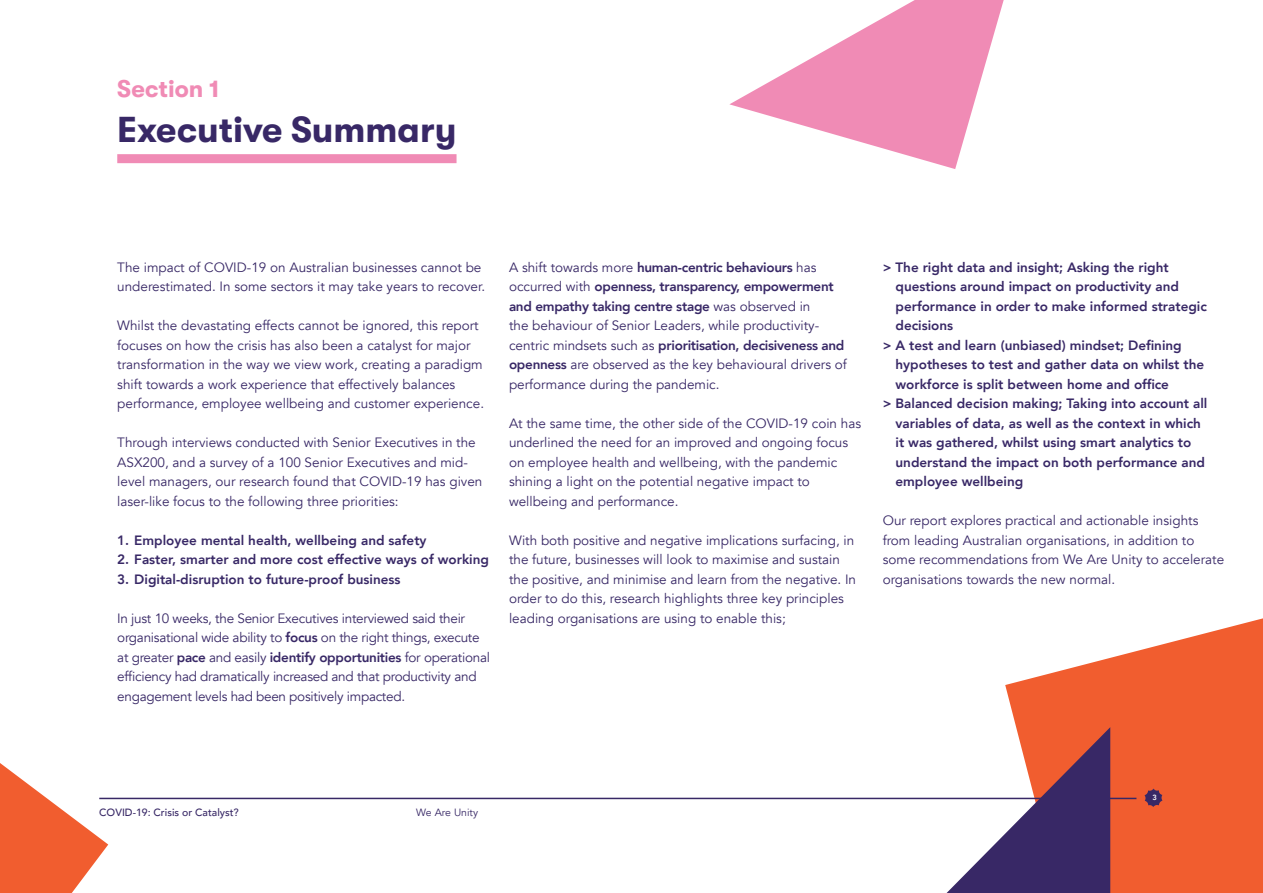
<style>
.page{position:relative;width:1263px;height:893px;background:#fff}
.page>*{position:absolute;margin:0;border:0;box-sizing:border-box;transform-origin:0 0}
.t1{font:700 36px "GT Walsheim";color:#382866}
.t2{font:700 24px "GT Walsheim";color:#f08bb5}
.t3{font:13.5px/19.5px "Avenir";color:#382866}
.t4{font:800 13.5px "Avenir";color:#382866}
.t5{font:13.5px/19.5px "Avenir";letter-spacing:-.02em;color:#382866}
.t6{font:500 10.5px "Avenir";color:#382866}
.t7{font:10.5px "Avenir";color:#382866}
.t8{font:800 7.5px "Avenir";color:#fff}
.s1{font-weight:800}
</style>
<div class="page">
<svg style="left:1005px;top:618px;width:258px;height:275px;fill:#f15d2f"></svg>
<svg style="left:947px;top:727px;width:163px;height:166px"></svg>
<svg style="left:1144px;top:788px;width:18px;height:19px"></svg>
<hr style="left:99px;top:798px;width:1037px;height:1px;background:#382866">
<div style="left:117px;top:154px;width:339px;height:9px;background:#f08bb5"></div>
<svg style="left:0;top:763px;width:108px;height:130px"></svg>
<svg style="left:729px;top:0;width:275px;height:169px;fill:#f08bb5"></svg>
<h2 class="t2" style="left:117px;top:75px;width:104px">Section 1</h2>
<h1 class="t1" style="left:117px;top:110px;width:341px">Executive Summary</h1>
<p class="t3" style="left:117px;top:258px;width:369px">The impact of COVID-19 on Australian businesses cannot be underestimated. In some sectors it may take years to recover.</p>
<p class="t3" style="left:117px;top:316px;width:368px">Whilst the devastating effects cannot be ignored, this report focuses on how the crisis has also been a catalyst for major transformation in the way we view work, creating a paradigm shift towards a work experience that effectively balances performance, employee wellbeing and customer experience.</p>
<p class="t3" style="left:117px;top:433px;width:367px">Through interviews conducted with Senior Executives in the ASX200, and a survey of a 100 Senior Executives and mid&shy;level managers, our research found that COVID-19 has given laser-like focus to the following three priorities:</p>
<p class="t4" style="left:117px;top:530px;width:311px">1. Employee mental health, wellbeing and safety</p>
<p class="t4" style="left:117px;top:549px;width:373px">2. Faster, smarter and more cost effective ways of working</p>
<p class="t4" style="left:117px;top:569px;width:285px">3. Digital-disruption to future-proof business</p>
<p class="t5" style="left:117px;top:609px;width:374px">In just 10 weeks, the Senior Executives interviewed said their organisational wide ability to <span class="s1">focus</span> on the right things, execute at greater <span class="s1">pace</span> and easily <span class="s1">identify opportunities</span> for operational efficiency had dramatically increased and that productivity and engagement levels had been positively impacted.</p>
<p class="t3" style="left:509px;top:258px;width:339px">A shift towards more <span class="s1">human-centric behaviours</span> has occurred with <span class="s1">openness, transparency, empowerment and empathy taking centre stage</span> was observed in<br>the behaviour of Senior Leaders, while productivity&shy;centric mindsets such as <span class="s1">prioritisation, decisiveness and openness</span> are observed as the key behavioural drivers of performance during the pandemic.</p>
<p class="t3" style="left:509px;top:414px;width:354px">At the same time, the other side of the COVID-19 coin has underlined the need for an improved and ongoing focus on employee health and wellbeing, with the pandemic shining a light on the potential negative impact to wellbeing and performance.</p>
<p class="t3" style="left:509px;top:531px;width:349px">With both positive and negative implications surfacing, in the future, businesses will look to maximise and sustain the positive, and minimise and learn from the negative. In order to do this, research highlights three key principles leading organisations are using to enable this;</p>
<p class="t4" style="left:883px;top:256px;width:288px">&gt; The right data and insight; Asking the right</p>
<p class="t4" style="left:895px;top:276px;width:285px">questions around impact on productivity and</p>
<p class="t4" style="left:895px;top:295px;width:313px">performance in order to make informed strategic</p>
<p class="t4" style="left:895px;top:315px;width:59px">decisions</p>
<p class="t4" style="left:883px;top:334px;width:300px">&gt; A test and learn (unbiased) mindset; Defining</p>
<p class="t4" style="left:895px;top:354px;width:310px">hypotheses to test and gather data on whilst the</p>
<p class="t4" style="left:895px;top:373px;width:275px">workforce is split between home and office</p>
<p class="t4" style="left:883px;top:393px;width:326px">&gt; Balanced decision making; Taking into account all</p>
<p class="t4" style="left:895px;top:412px;width:307px">variables of data, as well as the context in which</p>
<p class="t4" style="left:895px;top:432px;width:297px">it was gathered, whilst using smart analytics to</p>
<p class="t4" style="left:895px;top:451px;width:311px">understand the impact on both performance and</p>
<p class="t4" style="left:895px;top:471px;width:129px">employee wellbeing</p>
<p class="t3" style="left:883px;top:511px;width:343px">Our report explores practical and actionable insights from leading Australian organisations, in addition to some recommendations from We Are Unity to accelerate organisations towards the new normal.</p>
<p class="t6" style="left:99px;top:804px;width:141px">COVID-19: Crisis or Catalyst?</p>
<p class="t7" style="left:416px;top:806px;width:63px">We Are Unity</p>
<p class="t8" style="left:1152px;top:792px;width:6px">3</p>
</div>
